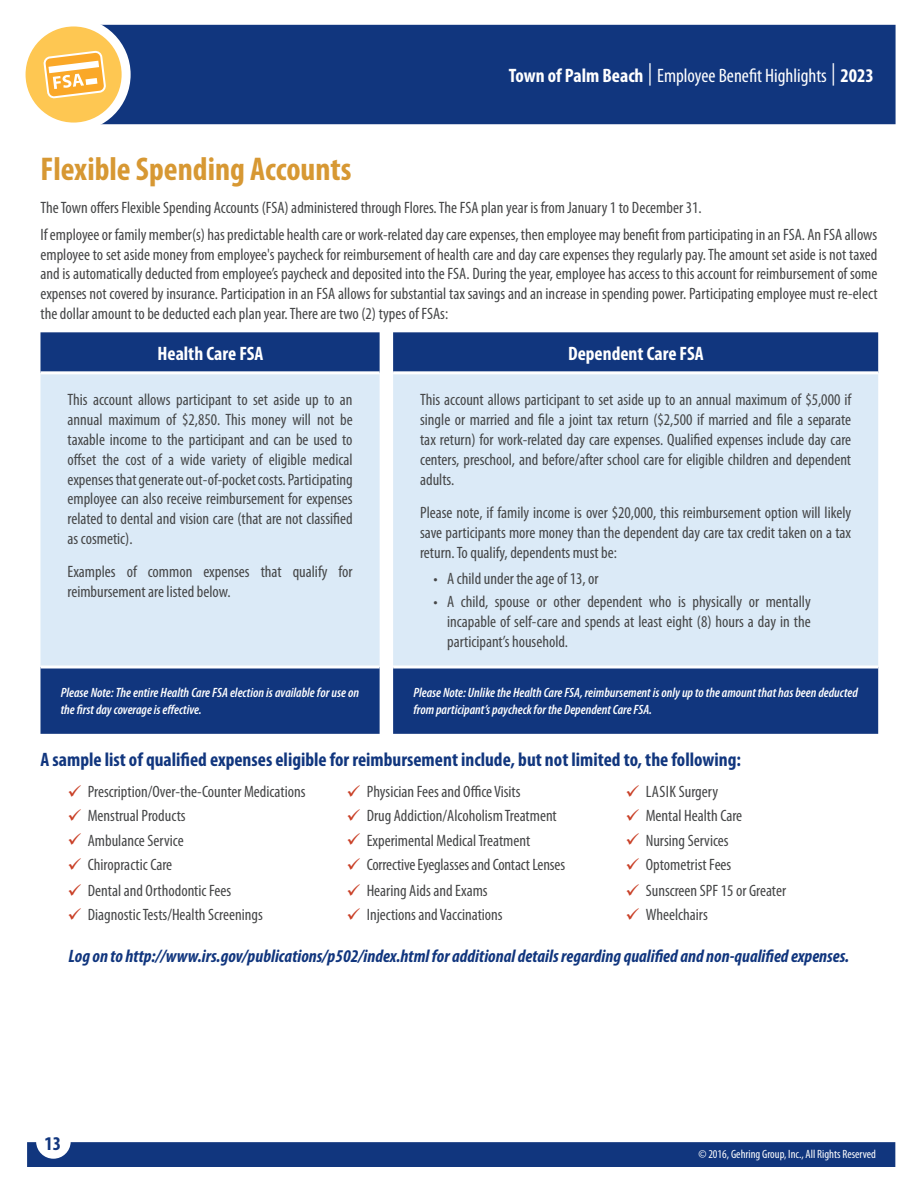
<style>
.page{position:relative;width:918px;height:1188px;background:#fff}
.page>*{position:absolute;margin:0;border:0;box-sizing:border-box;transform-origin:0 0}
.TOC_-_Insurance_Type{font:700 condensed 33px "Myriad Pro";color:#d79833}
.Body_-_Sub_Header{font:700 condensed 19.5px "Myriad Pro";color:#11367e}
.t1{font:condensed 19.5px "Myriad Pro";color:#fff}
.Body_-_Main{font:700 condensed 19.5px "Myriad Pro";color:#fff}
.Table_-_Header_-_Gen{font:700 condensed 19.5px "Myriad Pro";color:#fff}
.Body_-_Centered_Note{font:italic 700 condensed 18px "Myriad Pro";color:#11367e}
.Body_-_Main-2{font:condensed 16.5px/19.8px "Myriad Pro";color:#464748;text-align:justify}
.Body_-_Note{font:italic 600 condensed 13.5px/16.2px "Myriad Pro";color:#fff}
.t2{font:condensed 12px "Myriad Pro";color:#fff}
.s1{font-weight:700}
.s2{font-size:22.35px}
</style>
<div class="page">
<div style="left:27px;top:1142px;width:868px;height:25px;background:#11367e"></div>
<div style="left:104px;top:25px;width:792px;height:99px;background:#11367e"></div>
<svg style="left:21px;top:22px;width:105px;height:105px;background:#fed06e"></svg>
<svg style="left:43px;top:50px;width:63px;height:49px"></svg>
<div style="left:17px;top:17px;width:114px;height:115px;border:9px solid #fff;border-radius:50%"></div>
<div style="left:40px;top:332px;width:838px;height:402px;background:#11367e"></div>
<div style="left:40px;top:373px;width:838px;height:294px;background:#dbeaf7"></div>
<hr style="left:40px;top:371px;width:340px;height:3px;background:#fff">
<hr style="left:393px;top:371px;width:485px;height:3px;background:#fff">
<hr style="left:40px;top:666px;width:340px;height:3px;background:#fff">
<hr style="left:393px;top:666px;width:485px;height:3px;background:#fff">
<p class="t1" style="left:509px;top:64px;width:366px"><span class="s1">Town of Palm Beach</span> <span class="s2">|</span> Employee Benefit Highlights <span class="s2">|</span> <span class="s1">2023</span></p>
<p class="TOC_-_Insurance_Type" style="left:40px;top:148px;width:313px">Flexible Spending Accounts</p>
<p class="Body_-_Main-2" style="left:40px;top:198px;width:663px">The Town offers Flexible Spending Accounts (FSA) administered through Flores. The FSA plan year is from January 1 to December 31.</p>
<p class="Body_-_Main-2" style="left:40px;top:224px;width:839px">If employee or family member(s) has predictable health care or work-related day care expenses, then employee may benefit from participating in an FSA. An FSA allows employee to set aside money from employee's paycheck for reimbursement of health care and day care expenses they regularly pay. The amount set aside is not taxed and is automatically deducted from employee’s paycheck and deposited into the FSA. During the year, employee has access to this account for reimbursement of some expenses not covered by insurance. Participation in an FSA allows for substantial tax savings and an increase in spending power. Participating employee must re-elect the dollar amount to be deducted each plan year. There are two (2) types of FSAs:</p>
<p class="Table_-_Header_-_Gen" style="left:158px;top:341px;width:107px">Health Care FSA</p>
<p class="Body_-_Main" style="left:568px;top:341px;width:137px">Dependent Care FSA</p>
<p class="Body_-_Main-2" style="left:68px;top:390px;width:287px">This account allows participant to set aside up to an annual maximum of $2,850. This money will not be taxable income to the participant and can be used to offset the cost of a wide variety of eligible medical expenses that generate out-of-pocket costs. Participating employee can also receive reimbursement for expenses related to dental and vision care (that are not classified as cosmetic).</p>
<p class="Body_-_Main-2" style="left:68px;top:562px;width:287px">Examples of common expenses that qualify for reimbursement are listed below.</p>
<p class="Body_-_Main-2" style="left:420px;top:390px;width:433px">This account allows participant to set aside up to an annual maximum of $5,000 if single or married and file a joint tax return ($2,500 if married and file a separate tax return) for work-related day care expenses. Qualified expenses include day care centers, preschool, and before/after school care for eligible children and dependent adults.</p>
<p class="Body_-_Main-2" style="left:420px;top:502px;width:433px">Please note, if family income is over $20,000, this reimbursement option will likely save participants more money than the dependent day care tax credit taken on a tax return. To qualify, dependents must be:</p>
<p class="Body_-_Main-2" style="left:434px;top:569px;width:167px">• A child under the age of 13, or</p>
<p class="Body_-_Main-2" style="left:447px;top:592px;width:365px;text-indent:-14px">• A child, spouse or other dependent who is physically or mentally incapable of self-care and spends at least eight (8) hours a day in the participant’s household.</p>
<p class="Body_-_Note" style="left:61px;top:685px;width:300px">Please Note: The entire Health Care FSA election is available for use on the first day coverage is effective.</p>
<p class="Body_-_Note" style="left:413px;top:685px;width:446px">Please Note: Unlike the Health Care FSA, reimbursement is only up to the amount that has been deducted from participant’s paycheck for the Dependent Care FSA.</p>
<p class="Body_-_Sub_Header" style="left:40px;top:747px;width:702px">A sample list of qualified expenses eligible for reimbursement include, but not limited to, the following:</p>
<p class="Body_-_Main-2" style="left:88px;top:782px;width:219px">Prescription/Over-the-Counter Medications</p>
<p class="Body_-_Main-2" style="left:367px;top:782px;width:155px">Physician Fees and Office Visits</p>
<p class="Body_-_Main-2" style="left:646px;top:782px;width:74px">LASIK Surgery</p>
<p class="Body_-_Main-2" style="left:88px;top:806px;width:99px">Menstrual Products</p>
<p class="Body_-_Main-2" style="left:367px;top:806px;width:192px">Drug Addiction/Alcoholism Treatment</p>
<p class="Body_-_Main-2" style="left:646px;top:806px;width:98px">Mental Health Care</p>
<p class="Body_-_Main-2" style="left:88px;top:830px;width:98px">Ambulance Service</p>
<p class="Body_-_Main-2" style="left:367px;top:830px;width:165px">Experimental Medical Treatment</p>
<p class="Body_-_Main-2" style="left:646px;top:830px;width:84px">Nursing Services</p>
<p class="Body_-_Main-2" style="left:88px;top:855px;width:86px">Chiropractic Care</p>
<p class="Body_-_Main-2" style="left:367px;top:855px;width:200px">Corrective Eyeglasses and Contact Lenses</p>
<p class="Body_-_Main-2" style="left:646px;top:855px;width:87px">Optometrist Fees</p>
<p class="Body_-_Main-2" style="left:88px;top:881px;width:145px">Dental and Orthodontic Fees</p>
<p class="Body_-_Main-2" style="left:367px;top:881px;width:122px">Hearing Aids and Exams</p>
<p class="Body_-_Main-2" style="left:646px;top:881px;width:142px">Sunscreen SPF 15 or Greater</p>
<p class="Body_-_Main-2" style="left:88px;top:905px;width:177px">Diagnostic Tests/Health Screenings</p>
<p class="Body_-_Main-2" style="left:367px;top:905px;width:137px">Injections and Vaccinations</p>
<p class="Body_-_Main-2" style="left:646px;top:905px;width:64px">Wheelchairs</p>
<p class="Body_-_Centered_Note" style="left:69px;top:945px;width:782px">Log on to http://www.irs.gov/publications/p502/index.html for additional details regarding qualified and non-qualified expenses.</p>
<p class="Body_-_Sub_Header" style="left:45px;top:1132px;width:18px">13</p>
<p class="t2" style="left:698px;top:1147px;width:179px">© 2016, Gehring Group, Inc., All Rights Reserved</p>
</div>
